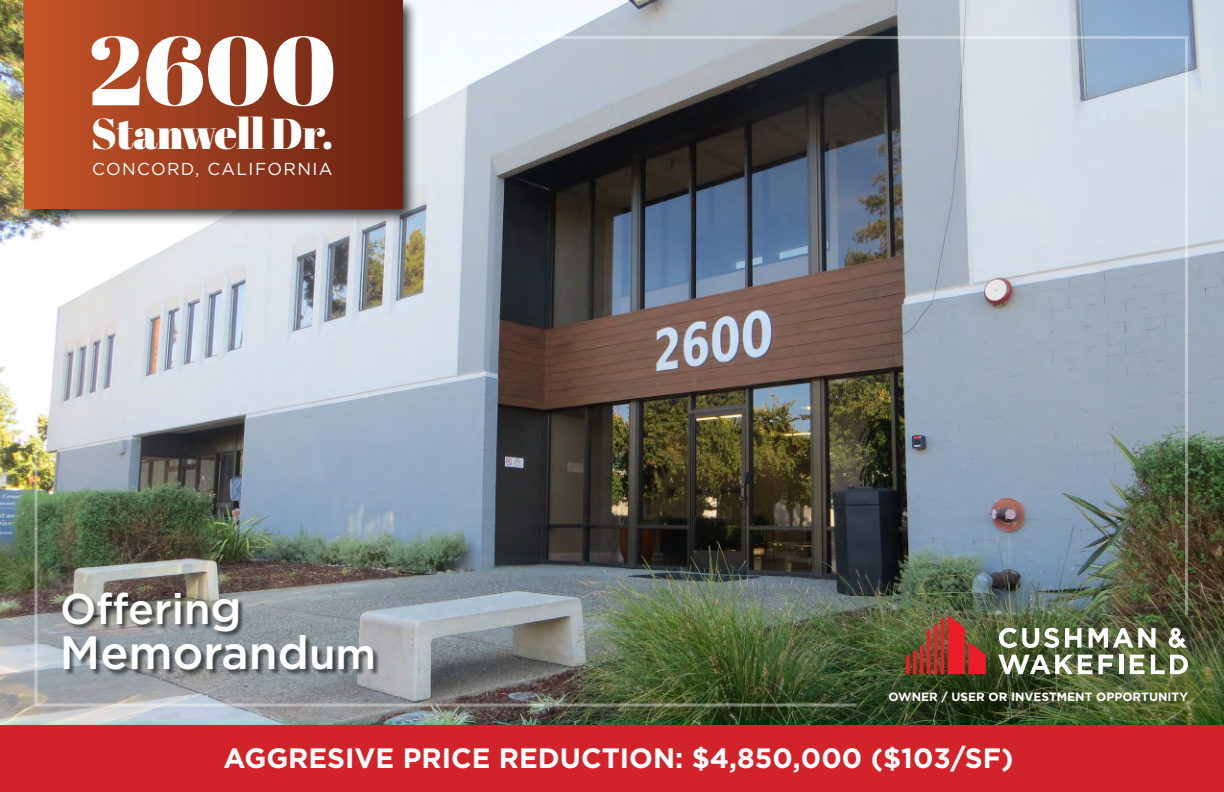
<style>
.page{position:relative;width:1224px;height:792px;background:#fff}
.page>*{position:absolute;margin:0;border:0;box-sizing:border-box;transform-origin:0 0}
.t1{font:900 97.3px "Abril Display";color:#fff}
.t2{font:500 46.6px "Gotham";color:#fff}
.t3{font:900 43.2px "Abril Display";color:#fff}
.t4{font:500 42.8px "Gotham";color:#fff}
.t5{font:700 28px "Gotham";color:#fff}
.t6{font:17.3px "Gotham";letter-spacing:.08em;color:#fff}
.t7{font:700 12px "Gotham";color:#fff}
.s1{font-size:46.6px}
.s2{font-size:42.8px}
</style>
<div class="page">
<img style="left:0;top:0;width:1224px;height:721px">
<div style="left:20px;top:0;width:398px;height:226px;background:#000;opacity:.75"></div>
<div style="left:24px;top:0;width:378px;height:209px;background:linear-gradient(to right,#c85529,#672112)"></div>
<div style="left:0;top:721px;width:1224px;height:71px;background:#000;opacity:.75"></div>
<div style="left:0;top:725px;width:1224px;height:67px;background:#d2232a"></div>
<img style="left:450px;top:34px;width:740px;height:582px">
<svg style="left:906px;top:615px;width:80px;height:59px;background:#994332"></svg>
<svg style="left:1065px;top:628px;width:17px;height:20px"></svg>
<hr style="left:1119px;top:655px;width:4px;height:19px;background:#fff">
<svg style="left:1130px;top:655px;width:14px;height:19px"></svg>
<svg style="left:1151px;top:655px;width:37px;height:19px"></svg>
<svg style="left:999px;top:628px;width:60px;height:20px"></svg>
<svg style="left:1089px;top:628px;width:67px;height:20px"></svg>
<svg style="left:1098px;top:655px;width:15px;height:19px"></svg>
<svg style="left:998px;top:655px;width:94px;height:19px"></svg>
<svg style="left:1169px;top:628px;width:18px;height:20px"></svg>
<img style="left:33px;top:238px;width:827px;height:470px">
<h1 class="t1" style="left:88px;top:2px;width:249px">2600</h1>
<h3 class="t3" style="left:92px;top:104px;width:243px">Stanwell Dr.</h3>
<p class="t6" style="left:92px;top:158px;width:242px">CONCORD, CALIFORNIA</p>
<h3 class="t4" style="left:60px;top:581px;width:183px">Offerin<span class="s1">g</span></h3>
<h2 class="t2" style="left:60px;top:622px;width:318px">Memorand<span class="s2">um</span></h2>
<p class="t7" style="left:889px;top:689px;width:301px">OWNER / USER OR INVESTMENT OPPORTUNITY</p>
<p class="t5" style="left:223px;top:740px;width:792px">AGGRESIVE PRICE REDUCTION: $4,850,000 ($103/SF)</p>
</div>
